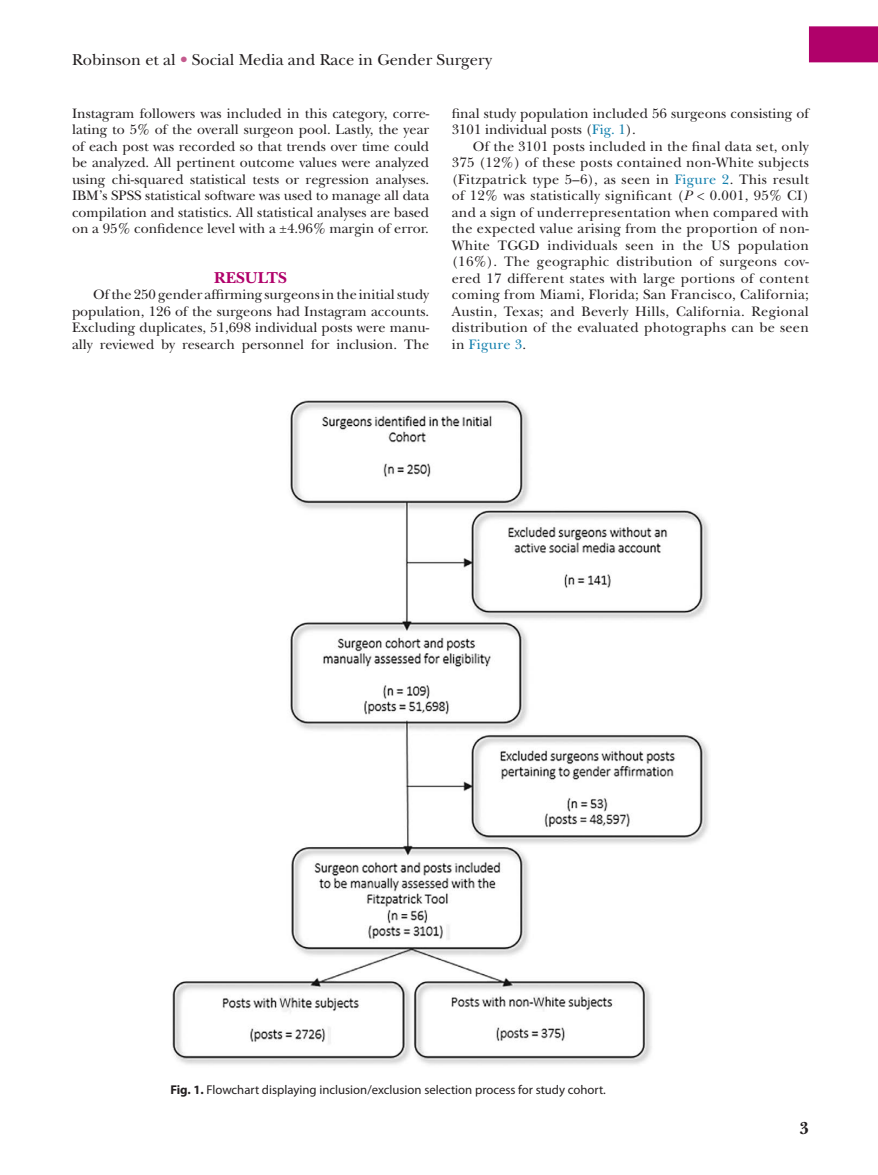
<style>
.page{position:relative;width:878px;height:1175px;background:#fff}
.page>*{position:absolute;margin:0;border:0;box-sizing:border-box;transform-origin:0 0}
.t1{font:700 18px "New Baskerville Std";color:#231f20}
.t2{font:16.5px "New Baskerville Std";color:#231f20}
.t3{font:700 16.5px "New Baskerville Std";color:#b0016a}
.t4{font:14.25px/16.5px "New Baskerville Std";color:#231f20;text-align:justify}
.t5{font:12.75px "Myriad Pro";color:#231f20}
.s1{color:#c45b8e}
.s2{color:#0f7eac}
.s3{font-style:italic}
.s4{font-weight:700}
</style>
<div class="page">
<div style="left:808px;top:26px;width:70px;height:36px;background:#b0016a"></div>
<img style="left:172px;top:400px;width:537px;height:665px">
<p class="t2" style="left:72px;top:50px;width:421px">Robinson et al <span class="s1">•</span> Social Media and Race in Gender Surgery</p>
<p class="t4" style="left:72px;top:105px;width:359px">Instagram followers was included in this category, corre&shy;lating to 5% of the overall surgeon pool. Lastly, the year of each post was recorded so that trends over time could be analyzed. All pertinent outcome values were analyzed using chi-squared statistical tests or regression analyses.<br>IBM’s SPSS statistical software was used to manage all data compilation and statistics. All statistical analyses are based on a 95% confidence level with a ±4.96% margin of error.</p>
<p class="t3" style="left:214px;top:268px;width:74px">RESULTS</p>
<p class="t4" style="left:72px;top:286px;width:359px;text-indent:21px">Of the 250 gender affirming surgeons in the initial study population, 126 of the surgeons had Instagram accounts.<br>Excluding duplicates, 51,698 individual posts were manu&shy;ally reviewed by research personnel for inclusion. The</p>
<p class="t4" style="left:452px;top:105px;width:359px">final study population included 56 surgeons consisting of<br>3101 individual posts (<span class="s2">Fig. 1</span>).</p>
<p class="t4" style="left:452px;top:138px;width:359px;text-indent:21px">Of the 3101 posts included in the final data set, only 375 (12%) of these posts contained non-White subjects (Fitzpatrick type 5–6), as seen in <span class="s2">Figure 2</span>. This result of 12% was statistically significant (<span class="s3">P</span> &lt; 0.001, 95% CI) and a sign of underrepresentation when compared with the expected value arising from the proportion of non-White TGGD individuals seen in the US population (16%). The geographic distribution of surgeons cov&shy;ered 17 different states with large portions of content coming from Miami, Florida; San Francisco, California; Austin, Texas; and Beverly Hills, California. Regional distribution of the evaluated photographs can be seen in <span class="s2">Figure 3</span>.</p>
<p class="t5" style="left:170px;top:1081px;width:437px"><span class="s4">Fig. 1.</span> Flowchart displaying inclusion/exclusion selection process for study cohort.</p>
<p class="t1" style="left:799px;top:1118px;width:11px">3</p>
</div>
